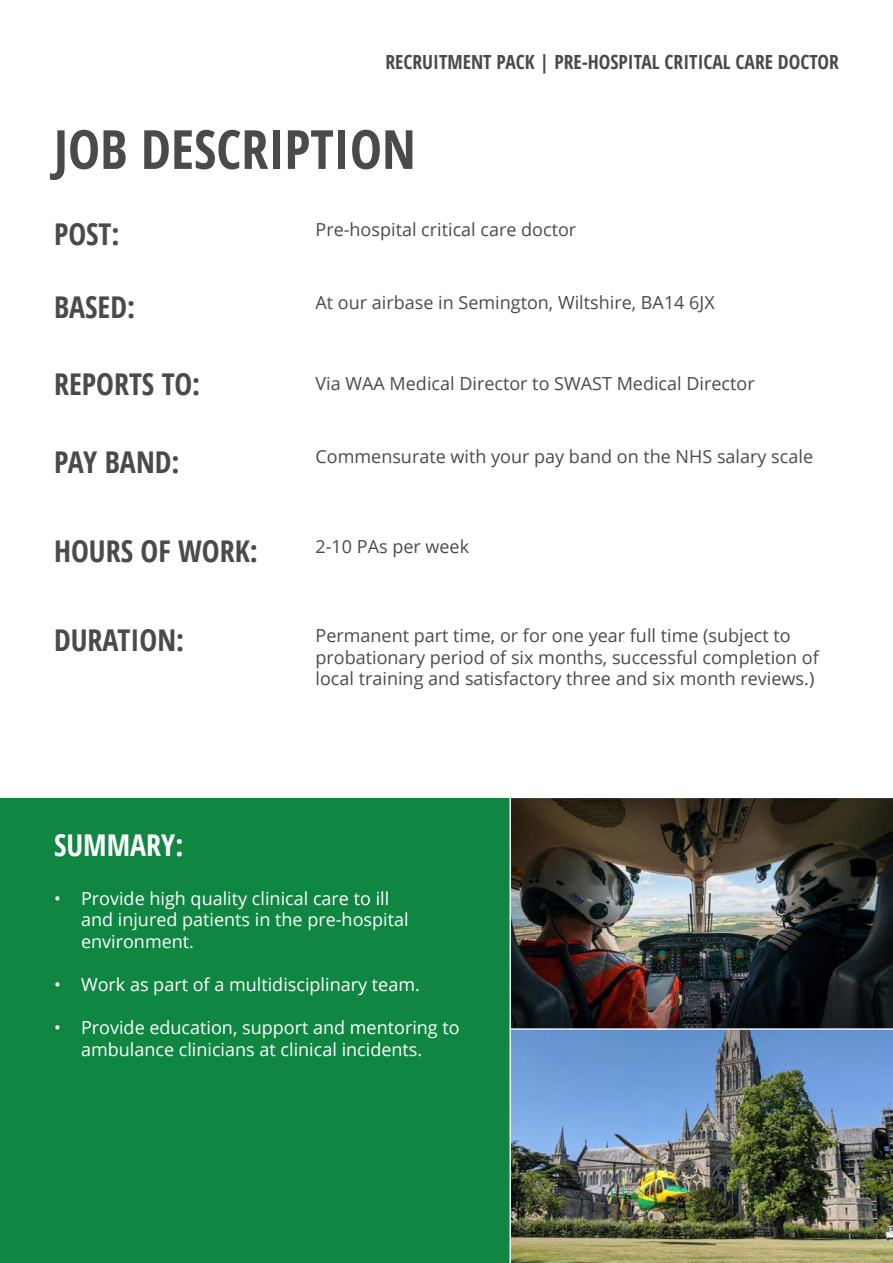
<style>
.page{position:relative;width:893px;height:1263px;background:#fff}
.page>*{position:absolute;margin:0;border:0;box-sizing:border-box;transform-origin:0 0}
.t1{font:700 condensed 54px "Open Sans";color:#4a4a4a}
.t2{font:700 condensed 30px "Open Sans";color:#4a4a4a}
.t3{font:700 condensed 30px "Open Sans";color:#fff}
.t4{font:700 condensed 19.5px "Open Sans";color:#4a4a4a}
.t5{font:18px/21.6px "Open Sans";color:#4a4a4a}
.t6{font:18px/21.6px "Open Sans";color:#fff}
</style>
<div class="page">
<div style="left:0;top:798px;width:510px;height:465px;background:#0f8642"></div>
<img style="left:509px;top:1030px;width:384px;height:233px">
<img style="left:509px;top:798px;width:384px;height:232px">
<p class="t4" style="left:385px;top:48px;width:455px">RECRUITMENT PACK | PRE-HOSPITAL CRITICAL CARE DOCTOR</p>
<p class="t1" style="left:54px;top:112px;width:363px">JOB DESCRIPTION</p>
<p class="t2" style="left:54px;top:213px;width:67px">POST:</p>
<p class="t5" style="left:315px;top:218px;width:262px">Pre-hospital critical care doctor</p>
<p class="t2" style="left:54px;top:286px;width:83px">BASED:</p>
<p class="t5" style="left:316px;top:291px;width:401px">At our airbase in Semington, Wiltshire, BA14 6JX</p>
<p class="t2" style="left:54px;top:363px;width:148px">REPORTS TO:</p>
<p class="t5" style="left:316px;top:373px;width:441px">Via WAA Medical Director to SWAST Medical Director</p>
<p class="t2" style="left:54px;top:441px;width:127px">PAY BAND:</p>
<p class="t5" style="left:316px;top:445px;width:499px">Commensurate with your pay band on the NHS salary scale</p>
<p class="t2" style="left:54px;top:530px;width:206px">HOURS OF WORK:</p>
<p class="t5" style="left:316px;top:535px;width:155px">2-10 PAs per week</p>
<p class="t2" style="left:54px;top:619px;width:132px">DURATION:</p>
<p class="t5" style="left:316px;top:624px;width:477px">Permanent part time, or for one year full time (subject to</p>
<p class="t5" style="left:316px;top:646px;width:505px">probationary period of six months, successful completion of local training and satisfactory three and six month reviews.)</p>
<p class="t3" style="left:54px;top:824px;width:131px">SUMMARY:</p>
<p class="t6" style="left:81px;top:887px;width:329px;text-indent:-27px">• Provide high quality clinical care to ill and injured patients in the pre-hospital environment.</p>
<p class="t6" style="left:54px;top:973px;width:367px">• Work as part of a multidisciplinary team.</p>
<p class="t6" style="left:54px;top:1016px;width:407px;text-align:center">• Provide education, support and mentoring to ambulance clinicians at clinical incidents.</p>
</div>
